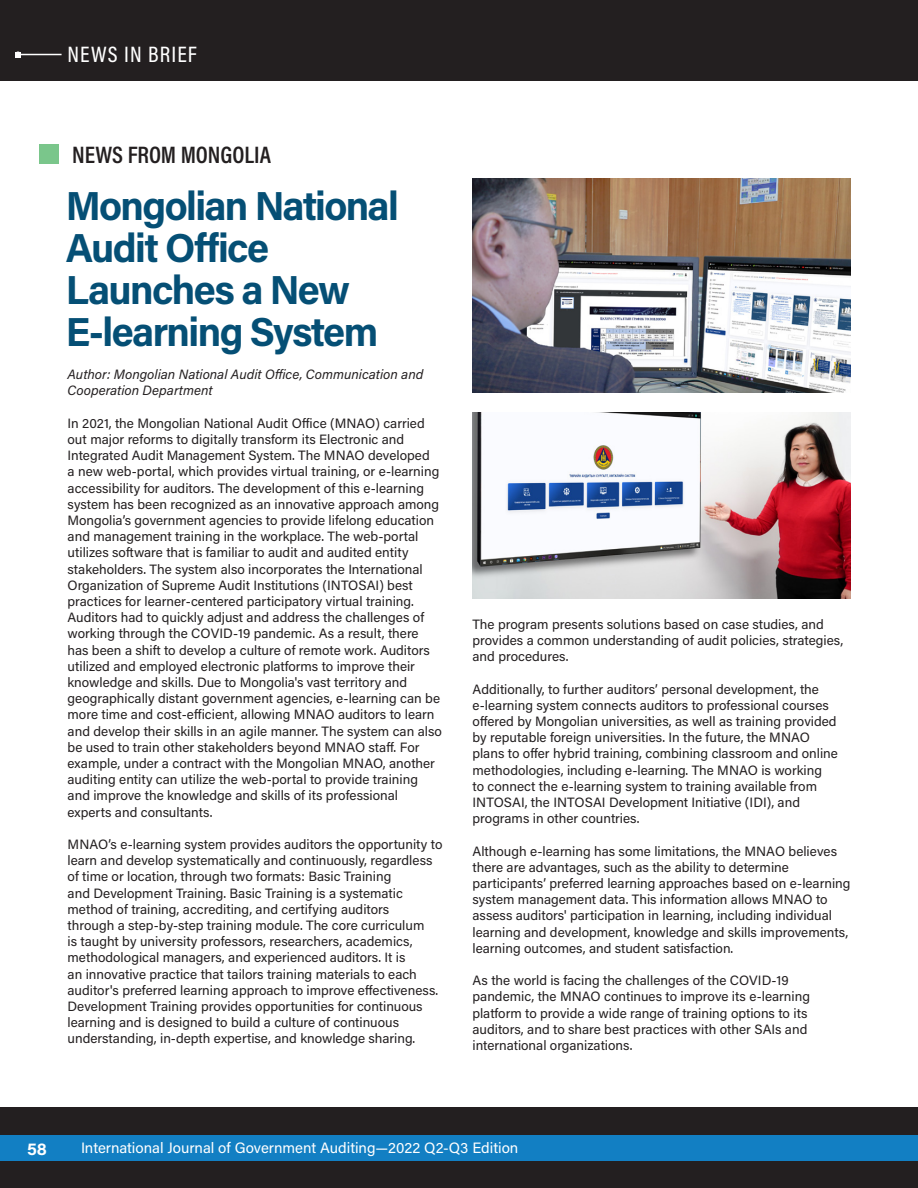
<style>
.page{position:relative;width:918px;height:1188px;background:#fff}
.page>*{position:absolute;margin:0;border:0;box-sizing:border-box;transform-origin:0 0}
.t1{font:700 40.5px/42px "Acumin Pro";letter-spacing:-.04em;color:#054f75}
.t2{font:600 24px "Acumin Pro Cond";letter-spacing:-.005em;color:#231f20}
.t3{font:500 22.5px "Acumin Pro Cond";letter-spacing:.05em;color:#fff}
.t4{font:700 16.5px "Acumin Pro";color:#fff}
.t5{font:15px "Acumin Pro";color:#fff}
.t6{font:13.5px/16.2px "Acumin Pro";color:#231f20}
.t7{font:italic 13.5px/16.2px "Acumin Pro";color:#231f20}
</style>
<div class="page">
<div style="left:0;top:1107px;width:918px;height:81px;background:#231f20"></div>
<div style="left:0;top:1135px;width:918px;height:26px;background:#127fc3"></div>
<div style="left:0;top:0;width:918px;height:81px;background:#231f20"></div>
<div style="left:14px;top:51px;width:51px;height:9px;background:#231f20;opacity:.75"></div>
<hr style="left:18px;top:54px;width:44px;height:1px;background:#fff">
<svg style="left:15px;top:52px;width:6px;height:6px"></svg>
<div style="left:39px;top:144px;width:20px;height:20px;background:#7ac68b"></div>
<img style="left:472px;top:179px;width:378px;height:214px">
<img style="left:472px;top:413px;width:378px;height:186px">
<h3 class="t3" style="left:68px;top:39px;width:131px">NEWS IN BRIEF</h3>
<p class="t2" style="left:72px;top:139px;width:200px">NEWS FROM MONGOLIA</p>
<p class="t1" style="left:66px;top:183px;width:334px">Mongolian National<br>Audit Office<br>Launches a New<br>E-learning System</p>
<p class="t7" style="left:68px;top:366px;width:357px">Author: Mongolian National Audit Office, Communication and<br>Cooperation Department</p>
<p class="t6" style="left:68px;top:415px;width:373px">In 2021, the Mongolian National Audit Office (MNAO) carried out major reforms to digitally transform its Electronic and Integrated Audit Management System. The MNAO developed a new web-portal, which provides virtual training, or e-learning accessibility for auditors. The development of this e-learning system has been recognized as an innovative approach among Mongolia’s government agencies to provide lifelong education and management training in the workplace. The web-portal utilizes software that is familiar to audit and audited entity stakeholders. The system also incorporates the International Organization of Supreme Audit Institutions (INTOSAI) best practices for learner-centered participatory virtual training.</p>
<p class="t6" style="left:68px;top:609px;width:376px">Auditors had to quickly adjust and address the challenges of working through the COVID-19 pandemic. As a result, there has been a shift to develop a culture of remote work. Auditors utilized and employed electronic platforms to improve their knowledge and skills. Due to Mongolia's vast territory and geographically distant government agencies, e-learning can be more time and cost-efficient, allowing MNAO auditors to learn and develop their skills in an agile manner. The system can also be used to train other stakeholders beyond MNAO staff. For example, under a contract with the Mongolian MNAO, another auditing entity can utilize the web-portal to provide training and improve the knowledge and skills of its professional experts and consultants.</p>
<p class="t6" style="left:68px;top:836px;width:376px">MNAO’s e-learning system provides auditors the opportunity to learn and develop systematically and continuously, regardless of time or location, through two formats: Basic Training<br>and Development Training. Basic Training is a systematic method of training, accrediting, and certifying auditors<br>through a step-by-step training module. The core curriculum<br>is taught by university professors, researchers, academics, methodological managers, and experienced auditors. It is<br>an innovative practice that tailors training materials to each auditor's preferred learning approach to improve effectiveness.<br>Development Training provides opportunities for continuous learning and is designed to build a culture of continuous understanding, in-depth expertise, and knowledge sharing.</p>
<p class="t6" style="left:472px;top:616px;width:372px">The program presents solutions based on case studies, and provides a common understanding of audit policies, strategies, and procedures.</p>
<p class="t6" style="left:472px;top:680px;width:367px">Additionally, to further auditors’ personal development, the e-learning system connects auditors to professional courses offered by Mongolian universities, as well as training provided by reputable foreign universities. In the future, the MNAO plans to offer hybrid training, combining classroom and online methodologies, including e-learning. The MNAO is working<br>to connect the e-learning system to training available from INTOSAI, the INTOSAI Development Initiative (IDI), and programs in other countries.</p>
<p class="t6" style="left:472px;top:842px;width:380px">Although e-learning has some limitations, the MNAO believes there are advantages, such as the ability to determine participants’ preferred learning approaches based on e-learning system management data. This information allows MNAO to assess auditors' participation in learning, including individual learning and development, knowledge and skills improvements, learning outcomes, and student satisfaction.</p>
<p class="t6" style="left:472px;top:972px;width:339px">As the world is facing the challenges of the COVID-19 pandemic, the MNAO continues to improve its e-learning platform to provide a wide range of training options to its auditors, and to share best practices with other SAIs and international organizations.</p>
<p class="t4" style="left:27px;top:1138px;width:22px">58</p>
<p class="t5" style="left:81px;top:1137px;width:439px">International Journal of Government Auditing—2022 Q2-Q3 Edition</p>
</div>
